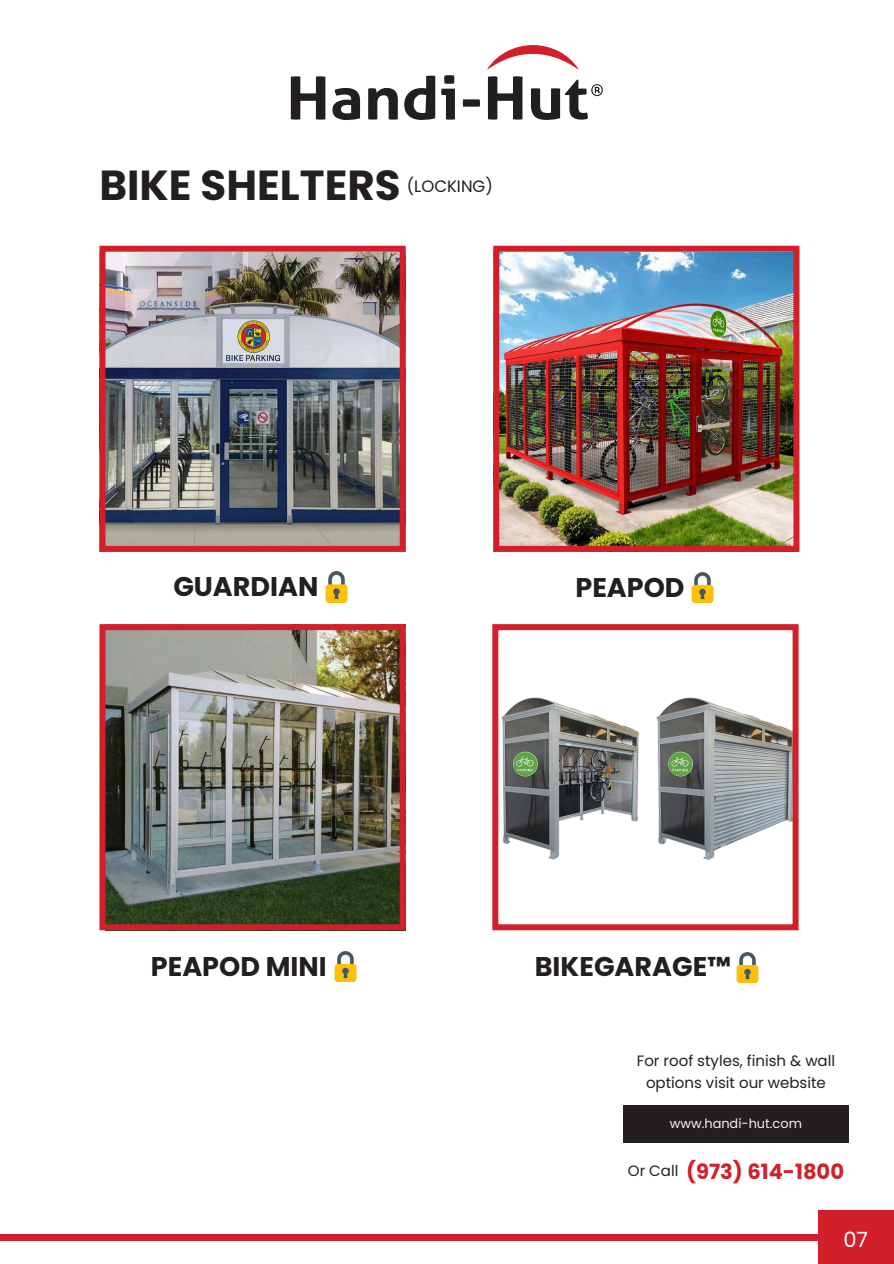
<style>
.page{position:relative;width:894px;height:1264px;background:#fff}
.page>*{position:absolute;margin:0;border:0;box-sizing:border-box;transform-origin:0 0}
.t1{font:700 42px "Poppins";color:#231f20}
.t2{font:700 27px "Poppins";color:#231f20}
.t3{font:700 21px "Poppins";color:#d12029}
.t4{font:21px "Poppins";color:#fff}
.t5{font:16.5px "Poppins";color:#231f20}
.t6{font:15px "Poppins";color:#231f20}
.t7{font:12.9px "Poppins";color:#f1f2f2}
</style>
<div class="page">
<svg style="left:487px;top:45px;width:91px;height:24px"></svg>
<svg style="left:291px;top:76px;width:34px;height:44px"></svg>
<svg style="left:332px;top:88px;width:28px;height:32px"></svg>
<svg style="left:368px;top:88px;width:29px;height:32px"></svg>
<svg style="left:404px;top:76px;width:31px;height:44px"></svg>
<svg style="left:441px;top:75px;width:14px;height:45px"></svg>
<svg style="left:462px;top:99px;width:18px;height:8px"></svg>
<svg style="left:488px;top:76px;width:34px;height:44px"></svg>
<svg style="left:530px;top:80px;width:72px;height:40px"></svg>
<div style="left:0;top:1234px;width:818px;height:6px;background:#d12029"></div>
<div style="left:818px;top:1210px;width:75px;height:53px;background:#d12029"></div>
<img style="left:325px;top:572px;width:23px;height:30px">
<img style="left:691px;top:572px;width:23px;height:30px">
<img style="left:334px;top:951px;width:23px;height:30px">
<img style="left:736px;top:952px;width:23px;height:30px">
<img style="left:99px;top:246px;width:306px;height:306px">
<img style="left:493px;top:246px;width:306px;height:306px">
<img style="left:99px;top:624px;width:306px;height:306px">
<svg style="left:492px;top:624px;width:306px;height:306px"></svg>
<div style="left:623px;top:1104px;width:225px;height:38px;background:#231f20"></div>
<h4 class="t1" style="left:99px;top:155px;width:302px">BIKE SHELTERS</h4>
<p class="t5" style="left:406px;top:174px;width:88px">(LOCKING)</p>
<p class="t2" style="left:173px;top:568px;width:146px">GUARDIAN</p>
<h2 class="t2" style="left:151px;top:948px;width:177px">PEAPOD MINI</h2>
<p class="t2" style="left:575px;top:568px;width:111px">PEAPOD</p>
<p class="t2" style="left:534px;top:947px;width:198px">BIKEGARAGE™</p>
<h2 class="t6" style="left:636px;top:1049px;width:200px">For roof styles, finish &amp; wall</h2>
<p class="t6" style="left:645px;top:1072px;width:181px">options visit our website</p>
<p class="t7" style="left:669px;top:1114px;width:133px">www.handi-hut.com</p>
<p class="t3" style="left:686px;top:1157px;width:159px">(973) 614-1800</p>
<p class="t6" style="left:627px;top:1159px;width:52px">Or Call</p>
<h1 class="t4" style="left:843px;top:1224px;width:26px">07</h1>
</div>
